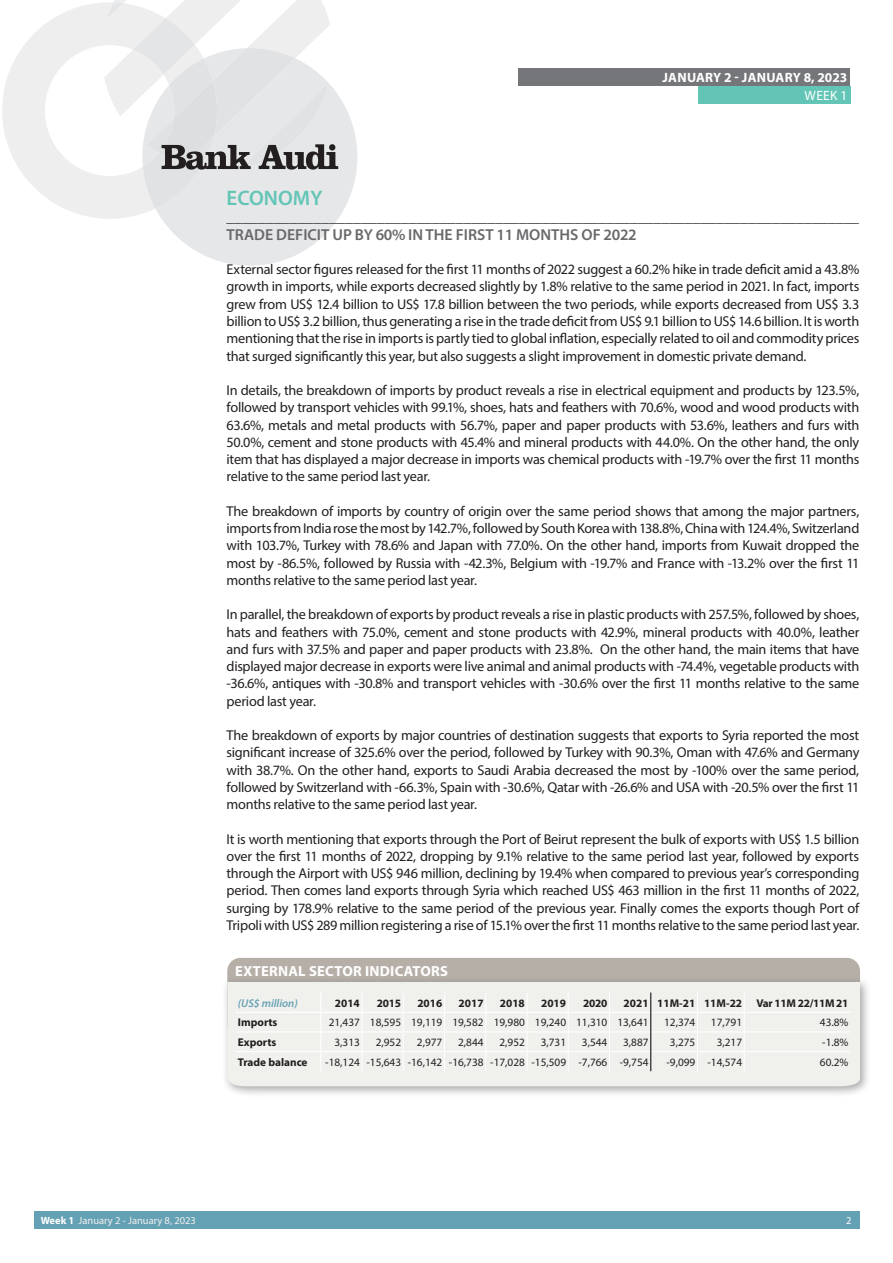
<style>
.page{position:relative;width:893px;height:1263px;background:#fff}
.page>*{position:absolute;margin:0;border:0;box-sizing:border-box;transform-origin:0 0}
.t1{font:600 21px "Myriad Pro";color:#62c5b6}
.t2{font:600 15.9px "Myriad Pro";color:#69696c}
.t3{font:15.75px "Myriad Pro";color:#3e3e3f}
.t4{font:700 14.55px "Myriad Pro";letter-spacing:.02em;color:#fff}
.t5{font:14.25px/17.2px "Myriad Pro";letter-spacing:-.02em;color:#231f20;text-align:justify}
.t6{font:700 13.5px "Myriad Pro";letter-spacing:.02em;color:#fff}
.t7{font:13.5px "Myriad Pro";color:#fff}
.t8{font:11.25px "Myriad Pro";color:#231f20}
.t9{font:700 11.25px "Myriad Pro";color:#231f20}
.t10{font:700 11.25px "Myriad Pro";letter-spacing:-.025em;color:#231f20}
.t11{font:italic 600 11.25px "Myriad Pro";color:#65a1b4}
.t12{font:10.5px "Myriad Pro";color:#f1f0ee}
.t13{font:10.5px "Myriad Pro";color:#fff}
.s1{font-weight:700;color:#fff}
</style>
<div class="page">
<div style="left:34px;top:1212px;width:826px;height:17px;background:#65a1b4"></div>
<div style="left:519px;top:68px;width:331px;height:17px;background:#757679"></div>
<div style="left:698px;top:86px;width:152px;height:17px;background:#62c5b6"></div>
<svg style="left:162px;top:95px;width:195px;height:171px;fill:#e6e7e9"></svg>
<svg style="left:2px;top:0;width:336px;height:219px"></svg>
<div style="left:227px;top:958px;width:633px;height:80px;background:#b6afa8;border-radius:13px"></div>
<div style="left:222px;top:976px;width:649px;height:122px;background:#231f20;opacity:.4"></div>
<div style="left:227px;top:982px;width:633px;height:104px;background:#f0f0ed"></div>
<hr style="left:236px;top:1051px;width:85px;height:1px;background:#fff">
<hr style="left:744px;top:1051px;width:107px;height:1px;background:#fff">
<svg style="left:320px;top:993px;width:1px;height:78px"></svg>
<svg style="left:361px;top:993px;width:2px;height:78px"></svg>
<svg style="left:403px;top:993px;width:1px;height:78px"></svg>
<svg style="left:444px;top:993px;width:1px;height:78px"></svg>
<svg style="left:485px;top:993px;width:1px;height:78px"></svg>
<svg style="left:526px;top:993px;width:1px;height:78px"></svg>
<svg style="left:568px;top:993px;width:1px;height:78px"></svg>
<svg style="left:609px;top:993px;width:1px;height:78px"></svg>
<svg style="left:697px;top:993px;width:1px;height:78px"></svg>
<svg style="left:744px;top:993px;width:1px;height:78px"></svg>
<hr style="left:321px;top:1012px;width:41px;height:1px;background:#fff">
<hr style="left:362px;top:1012px;width:41px;height:1px;background:#fff">
<hr style="left:403px;top:1012px;width:41px;height:1px;background:#fff">
<hr style="left:444px;top:1012px;width:42px;height:1px;background:#fff">
<hr style="left:486px;top:1012px;width:41px;height:1px;background:#fff">
<hr style="left:527px;top:1012px;width:41px;height:1px;background:#fff">
<hr style="left:568px;top:1012px;width:41px;height:1px;background:#fff">
<hr style="left:609px;top:1012px;width:42px;height:1px;background:#fff">
<hr style="left:651px;top:1012px;width:46px;height:1px;background:#fff">
<hr style="left:697px;top:1012px;width:47px;height:1px;background:#fff">
<hr style="left:321px;top:1031px;width:41px;height:1px;background:#fff">
<hr style="left:362px;top:1031px;width:41px;height:1px;background:#fff">
<hr style="left:403px;top:1031px;width:41px;height:1px;background:#fff">
<hr style="left:444px;top:1031px;width:42px;height:1px;background:#fff">
<hr style="left:486px;top:1031px;width:41px;height:1px;background:#fff">
<hr style="left:527px;top:1031px;width:41px;height:1px;background:#fff">
<hr style="left:568px;top:1031px;width:41px;height:1px;background:#fff">
<hr style="left:609px;top:1031px;width:42px;height:1px;background:#fff">
<hr style="left:651px;top:1031px;width:46px;height:1px;background:#fff">
<hr style="left:697px;top:1031px;width:47px;height:1px;background:#fff">
<hr style="left:321px;top:1051px;width:41px;height:1px;background:#fff">
<hr style="left:362px;top:1051px;width:41px;height:1px;background:#fff">
<hr style="left:403px;top:1051px;width:41px;height:1px;background:#fff">
<hr style="left:444px;top:1051px;width:42px;height:1px;background:#fff">
<hr style="left:486px;top:1051px;width:41px;height:1px;background:#fff">
<hr style="left:527px;top:1051px;width:41px;height:1px;background:#fff">
<hr style="left:568px;top:1051px;width:41px;height:1px;background:#fff">
<hr style="left:609px;top:1051px;width:42px;height:1px;background:#fff">
<hr style="left:651px;top:1051px;width:46px;height:1px;background:#fff">
<hr style="left:697px;top:1051px;width:47px;height:1px;background:#fff">
<hr style="left:236px;top:1012px;width:85px;height:1px;background:#fff">
<hr style="left:744px;top:1012px;width:107px;height:1px;background:#fff">
<hr style="left:236px;top:1031px;width:85px;height:1px;background:#fff">
<hr style="left:744px;top:1031px;width:107px;height:1px;background:#fff">
<hr style="left:650px;top:992px;width:1px;height:79px;background:#231f20">
<p class="t6" style="left:662px;top:68px;width:186px">JANUARY 2 - JANUARY 8, 2023</p>
<p class="t7" style="left:805px;top:87px;width:44px">WEEK 1</p>
<h1 class="t1" style="left:227px;top:185px;width:97px">ECONOMY</h1>
<p class="t3" style="left:227px;top:207px;width:634px">________________________________________________________________________________</p>
<p class="t2" style="left:227px;top:224px;width:412px">TRADE DEFICIT UP BY 60% IN THE FIRST 11 MONTHS OF 2022</p>
<p class="t5" style="left:227px;top:261px;width:634px">External sector figures released for the first 11 months of 2022 suggest a 60.2% hike in trade deficit amid a 43.8% growth in imports, while exports decreased slightly by 1.8% relative to the same period in 2021. In fact, imports grew from US$ 12.4 billion to US$ 17.8 billion between the two periods, while exports decreased from US$ 3.3 billion to US$ 3.2 billion, thus generating a rise in the trade deficit from US$ 9.1 billion to US$ 14.6 billion. It is worth mentioning that the rise in imports is partly tied to global inflation, especially related to oil and commodity prices that surged significantly this year, but also suggests a slight improvement in domestic private demand.</p>
<p class="t5" style="left:227px;top:381px;width:634px">In details, the breakdown of imports by product reveals a rise in electrical equipment and products by 123.5%, followed by transport vehicles with 99.1%, shoes, hats and feathers with 70.6%, wood and wood products with 63.6%, metals and metal products with 56.7%, paper and paper products with 53.6%, leathers and furs with 50.0%, cement and stone products with 45.4% and mineral products with 44.0%. On the other hand, the only item that has displayed a major decrease in imports was chemical products with -19.7% over the first 11 months relative to the same period last year.</p>
<p class="t5" style="left:227px;top:502px;width:634px">The breakdown of imports by country of origin over the same period shows that among the major partners, imports from India rose the most by 142.7%, followed by South Korea with 138.8%, China with 124.4%, Switzerland with 103.7%, Turkey with 78.6% and Japan with 77.0%. On the other hand, imports from Kuwait dropped the most by -86.5%, followed by Russia with -42.3%, Belgium with -19.7% and France with -13.2% over the first 11 months relative to the same period last year.</p>
<p class="t5" style="left:227px;top:606px;width:634px">In parallel, the breakdown of exports by product reveals a rise in plastic products with 257.5%, followed by shoes, hats and feathers with 75.0%, cement and stone products with 42.9%, mineral products with 40.0%, leather and furs with 37.5% and paper and paper products with 23.8%. On the other hand, the main items that have displayed major decrease in exports were live animal and animal products with -74.4%, vegetable products with -36.6%, antiques with -30.8% and transport vehicles with -30.6% over the first 11 months relative to the same period last year.</p>
<p class="t5" style="left:227px;top:726px;width:634px">The breakdown of exports by major countries of destination suggests that exports to Syria reported the most significant increase of 325.6% over the period, followed by Turkey with 90.3%, Oman with 47.6% and Germany with 38.7%. On the other hand, exports to Saudi Arabia decreased the most by -100% over the same period, followed by Switzerland with -66.3%, Spain with -30.6%, Qatar with -26.6% and USA with -20.5% over the first 11 months relative to the same period last year.</p>
<p class="t5" style="left:227px;top:830px;width:634px">It is worth mentioning that exports through the Port of Beirut represent the bulk of exports with US$ 1.5 billion over the first 11 months of 2022, dropping by 9.1% relative to the same period last year, followed by exports through the Airport with US$ 946 million, declining by 19.4% when compared to previous year’s corresponding period. Then comes land exports through Syria which reached US$ 463 million in the first 11 months of 2022, surging by 178.9% relative to the same period of the previous year. Finally comes the exports though Port of Tripoli with US$ 289 million registering a rise of 15.1% over the first 11 months relative to the same period last year.</p>
<p class="t4" style="left:235px;top:961px;width:214px">EXTERNAL SECTOR INDICATORS</p>
<p class="t11" style="left:238px;top:996px;width:62px">(US$ million)</p>
<p class="t9" style="left:335px;top:995px;width:26px">2014</p>
<p class="t9" style="left:377px;top:995px;width:26px">2015</p>
<p class="t9" style="left:417px;top:995px;width:26px">2016</p>
<p class="t9" style="left:459px;top:995px;width:26px">2017</p>
<p class="t9" style="left:500px;top:995px;width:26px">2018</p>
<p class="t9" style="left:541px;top:995px;width:26px">2019</p>
<p class="t9" style="left:583px;top:995px;width:26px">2020</p>
<p class="t9" style="left:624px;top:995px;width:120px">2021 11M-21 11M-22</p>
<p class="t10" style="left:756px;top:995px;width:93px">Var 11M 22/11M 21</p>
<p class="t9" style="left:238px;top:1015px;width:41px">Imports</p>
<p class="t8" style="left:329px;top:1015px;width:321px">21,437 18,595 19,119 19,582 19,980 19,240 11,310 13,641</p>
<p class="t8" style="left:664px;top:1015px;width:33px">12,374</p>
<p class="t8" style="left:711px;top:1015px;width:33px">17,791</p>
<p class="t8" style="left:820px;top:1015px;width:30px">43.8%</p>
<p class="t9" style="left:238px;top:1035px;width:40px">Exports</p>
<p class="t8" style="left:334px;top:1035px;width:27px">3,313</p>
<p class="t8" style="left:376px;top:1035px;width:27px">2,952</p>
<p class="t8" style="left:417px;top:1035px;width:27px">2,977</p>
<p class="t8" style="left:458px;top:1035px;width:27px">2,844</p>
<p class="t8" style="left:499px;top:1035px;width:27px">2,952</p>
<p class="t8" style="left:541px;top:1035px;width:27px">3,731</p>
<p class="t8" style="left:582px;top:1035px;width:27px">3,544</p>
<p class="t8" style="left:623px;top:1035px;width:27px">3,887</p>
<p class="t8" style="left:670px;top:1035px;width:27px">3,275</p>
<p class="t8" style="left:717px;top:1035px;width:27px">3,217</p>
<p class="t8" style="left:822px;top:1035px;width:28px">-1.8%</p>
<p class="t9" style="left:238px;top:1054px;width:71px">Trade balance</p>
<p class="t8" style="left:325px;top:1055px;width:325px">-18,124 -15,643 -16,142 -16,738 -17,028 -15,509 -7,766 -9,754</p>
<p class="t8" style="left:666px;top:1055px;width:77px">-9,099 -14,574</p>
<p class="t8" style="left:820px;top:1055px;width:30px">60.2%</p>
<p class="t12" style="left:41px;top:1214px;width:157px"><span class="s1">Week 1</span> January 2 - January 8, 2023</p>
<p class="t13" style="left:846px;top:1213px;width:7px">2</p>
</div>
